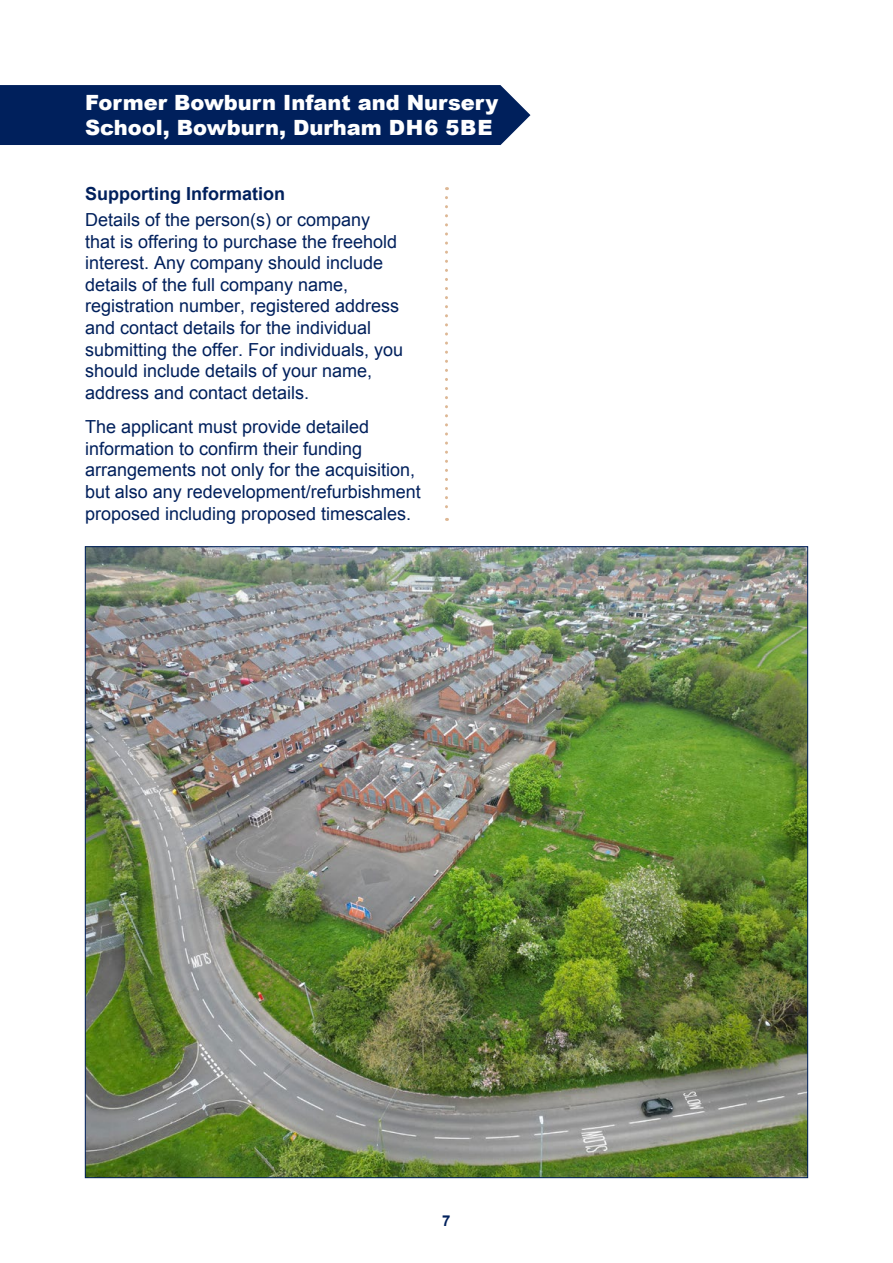
<style>
.page{position:relative;width:893px;height:1263px;background:#fff}
.page>*{position:absolute;margin:0;border:0;box-sizing:border-box;transform-origin:0 0}
.Black_Sub_heading__W{font:900 21px/25.2px "Arial";color:#fff}
.Body_Text_blue{font:18px/21.6px "Arial";color:#00205c}
.Body_Text_blue-2{font:700 18px "Arial";color:#00205c}
.t1{font:700 15px "Arial";color:#00205c}
</style>
<div class="page">
<svg style="left:445px;top:198px;width:3px;height:323px"></svg>
<div style="left:0;top:85px;width:530px;height:60px;background:#00205c"></div>
<img style="left:87px;top:548px;width:719px;height:628px">
<p class="Black_Sub_heading__W" style="left:85px;top:89px;width:415px">Former Bowburn Infant and Nursery<br>School, Bowburn, Durham DH6 5BE</p>
<p class="Body_Text_blue-2" style="left:85px;top:182px;width:201px">Supporting Information</p>
<p class="Body_Text_blue" style="left:85px;top:209px;width:320px">Details of the person(s) or company that is offering to purchase the freehold interest. Any company should include details of the full company name, registration number, registered address and contact details for the individual submitting the offer. For individuals, you should include details of your name, address and contact details.</p>
<p class="Body_Text_blue" style="left:85px;top:416px;width:337px">The applicant must provide detailed information to confirm their funding arrangements not only for the acquisition, but also any redevelopment/refurbishment proposed including proposed timescales.</p>
<p class="t1" style="left:442px;top:1211px;width:10px">7</p>
</div>
